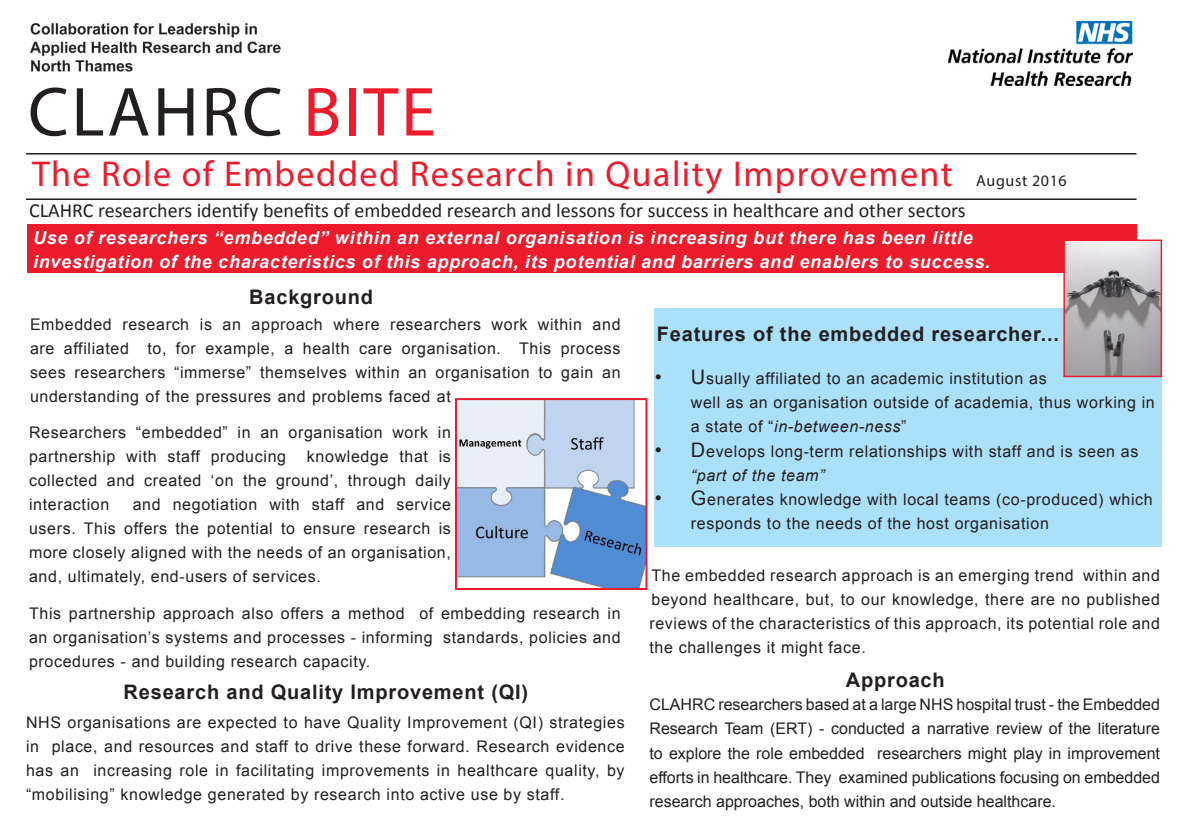
<style>
.page{position:relative;width:1191px;height:840px;background:#fff}
.page>*{position:absolute;margin:0;border:0;box-sizing:border-box;transform-origin:0 0}
.t1{font:70px "Myriad Pro";letter-spacing:.04em;color:#231f20}
.t2{font:36px "Myriad Pro";letter-spacing:.04em;color:#ee1b2c}
.t3{font:20px "Calibri";color:#231f20}
.t4{font:700 20px "Arial";letter-spacing:.04em;color:#231f20}
.t5{font:italic 700 18px/24px "Arial";letter-spacing:.04em;color:#fff}
.t6{font:16px/24px "Arial";letter-spacing:.04em;color:#231f20;text-align:justify}
.t7{font:16px "Myriad Pro";letter-spacing:.04em;color:#231f20}
.s1{color:#ee1b2c}
.s2{font-size:20px}
.s3{font-style:italic}
</style>
<div class="page">
<hr style="left:26px;top:198px;width:1110px;height:2px;background:#231f20">
<img style="left:949px;top:21px;width:184px;height:64px">
<div style="left:27px;top:224px;width:1109px;height:49px;background:#ee1b2c"></div>
<hr style="left:26px;top:153px;width:1110px;height:1px;background:#231f20">
<div style="left:655px;top:308px;width:507px;height:238px;background:#aae0f9"></div>
<img style="left:30px;top:23px;width:250px;height:49px">
<img style="left:1065px;top:241px;width:95px;height:134px">
<div style="left:1063px;top:239px;width:99px;height:138px;border:1px solid #ee1b2c"></div>
<img style="left:458px;top:401px;width:186px;height:185px">
<div style="left:455px;top:398px;width:192px;height:191px;border:2px solid #ee1b2c"></div>
<p class="t1" style="left:28px;top:69px;width:409px">CLAHRC <span class="s1">BITE</span></p>
<p class="t2" style="left:32px;top:152px;width:922px">The Role of Embedded Research in Quality Improvement</p>
<p class="t7" style="left:976px;top:171px;width:92px">August 2016</p>
<p class="t3" style="left:29px;top:197px;width:938px">CLAHRC researchers identify benefits of embedded research and lessons for success in healthcare and other sectors</p>
<p class="t5" style="left:33px;top:226px;width:958px">Use of researchers “embedded” within an external organisation is increasing but there has been little investigation of the characteristics of this approach, its potential and barriers and enablers to success.</p>
<p class="t4" style="left:249px;top:284px;width:125px">Background</p>
<p class="t6" style="left:30px;top:312px;width:592px">Embedded research is an approach where researchers work within and are affiliated to, for example, a health care organisation. This process sees researchers “immerse” themselves within an organisation to gain an understanding of the pressures and problems faced at</p>
<p class="t6" style="left:29px;top:420px;width:423px">Researchers “embedded” in an organisation work in partnership with staff producing</p>
<p class="t6" style="left:29px;top:444px;width:423px;text-indent:278px">knowledge that is collected and created ‘on the ground’, through daily interaction</p>
<p class="t6" style="left:29px;top:492px;width:423px;text-indent:104px">and negotiation with staff and service users. This offers the potential to ensure research is more closely aligned with the needs of an organisation, and, ultimately, end-users of services.</p>
<p class="t6" style="left:29px;top:601px;width:593px">This partnership approach also offers a method of embedding research in an organisation’s systems and processes - informing standards, policies and procedures - and building research capacity.</p>
<p class="t4" style="left:124px;top:678px;width:406px">Research and Quality Improvement (QI)</p>
<p class="t6" style="left:26px;top:710px;width:600px">NHS organisations are expected to have Quality Improvement (QI) strategies in place, and resources and staff to drive these forward. Research evidence has an increasing role in facilitating improvements in healthcare quality, by “mobilising” knowledge generated by research into active use by staff.</p>
<p class="t4" style="left:657px;top:320px;width:403px">Features of the embedded researcher...</p>
<p class="t6" style="left:691px;top:367px;width:465px;text-align:left;text-indent:-36px"><span class="s2">• U</span>sually affiliated to an academic institution as<br>well as an organisation outside of academia, thus working in a state of “<span class="s3">in-between-ness</span>”</p>
<p class="t6" style="left:691px;top:439px;width:449px;text-indent:-36px"><span class="s2">• D</span>evelops long-term relationships with staff and is seen as <span class="s3">“part of the team”</span></p>
<p class="t6" style="left:691px;top:487px;width:463px;text-indent:-36px"><span class="s2">• G</span>enerates knowledge with local teams (co-produced) which responds to the needs of the host organisation</p>
<p class="t6" style="left:649px;top:563px;width:512px">The embedded research approach is an emerging trend within and beyond healthcare, but, to our knowledge, there are no published reviews of the characteristics of this approach, its potential role and the challenges it might face.</p>
<p class="t4" style="left:845px;top:666px;width:100px">Approach</p>
<p class="t6" style="left:649px;top:692px;width:512px">CLAHRC researchers based at a large NHS hospital trust - the Embedded Research Team (ERT) - conducted a narrative review of the literature to explore the role embedded researchers might play in improvement efforts in healthcare. They examined publications focusing on embedded research approaches, both within and outside healthcare.</p>
</div>
